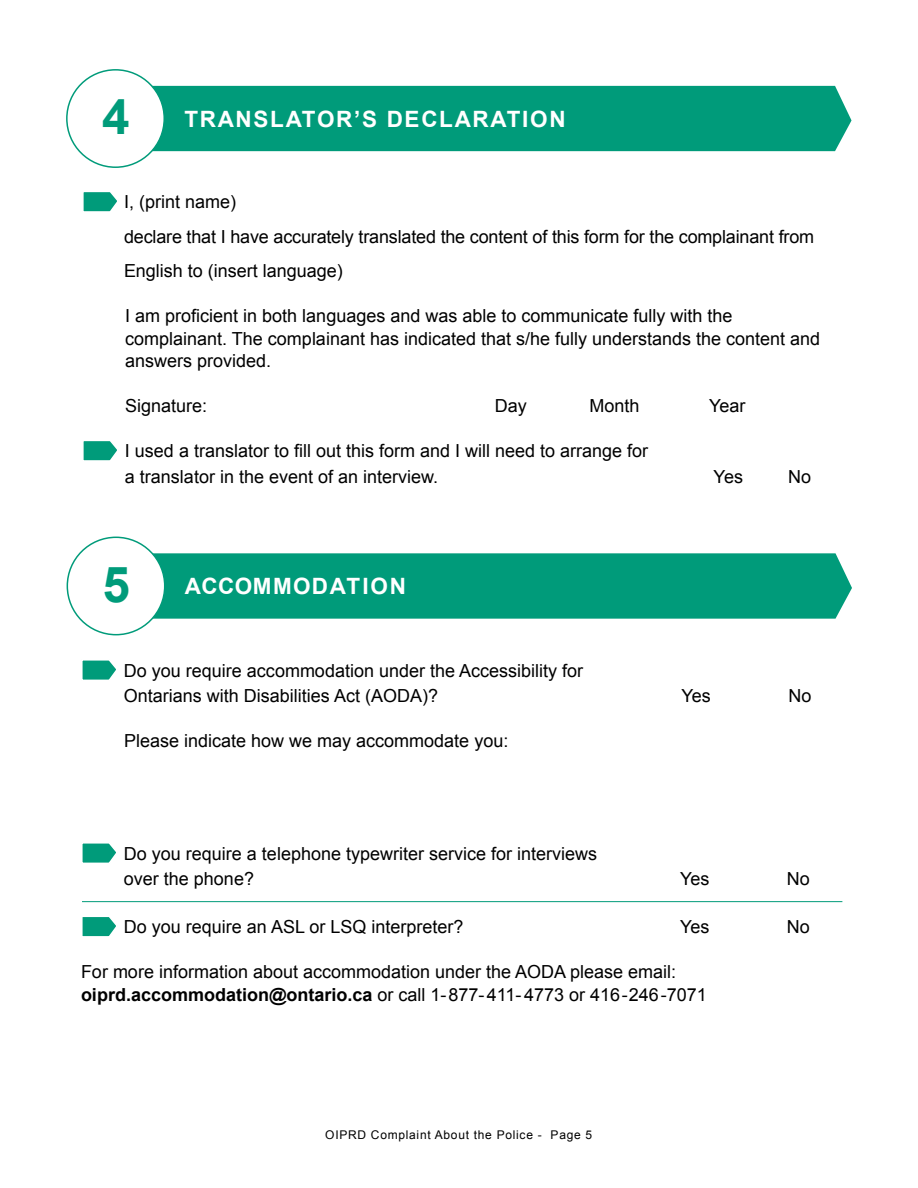
<style>
.page{position:relative;width:918px;height:1188px;background:#fff}
.page>*{position:absolute;margin:0;border:0;box-sizing:border-box;transform-origin:0 0}
.t1{font:700 49.5px "Arial";color:#009b7a}
.t2{font:700 22.5px "Arial";letter-spacing:.075em;color:#fff}
.t3{font:700 22.5px "Arial";letter-spacing:.05em;color:#fff}
.t4{font:18px/22.5px "Arial";color:#000}
.t5{font:12px "Arial";letter-spacing:.06em;color:#000}
.s1{font-weight:700}
</style>
<div class="page">
<svg style="left:83px;top:192px;width:34px;height:20px"></svg>
<svg style="left:83px;top:441px;width:34px;height:20px"></svg>
<div style="left:152px;top:86px;width:700px;height:65px;background:#009b7a"></div>
<div style="left:67px;top:70px;width:97px;height:97px;background:#fff;border-radius:50%"></div>
<div style="left:66px;top:69px;width:99px;height:99px;border:2px solid #009b7a;border-radius:50%"></div>
<svg style="left:82px;top:660px;width:34px;height:20px"></svg>
<svg style="left:82px;top:843px;width:34px;height:20px"></svg>
<svg style="left:82px;top:917px;width:34px;height:20px"></svg>
<div style="left:153px;top:553px;width:699px;height:66px;background:#009b7a"></div>
<div style="left:67px;top:537px;width:98px;height:98px;background:#fff;border-radius:50%"></div>
<div style="left:67px;top:537px;width:98px;height:98px;border:2px solid #009b7a;border-radius:50%"></div>
<hr style="left:82px;top:901px;width:760px;height:1px;background:#009b7a">
<p class="t1" style="left:102px;top:84px;width:29px">4</p>
<p class="t2" style="left:184px;top:104px;width:383px">TRANSLATOR’S DECLARATION</p>
<p class="t4" style="left:124px;top:185px;width:692px;line-height:34.5px">I, (print name)<br>declare that I have accurately translated the content of this form for the complainant from<br>English to (insert language)</p>
<p class="t4" style="left:125px;top:305px;width:697px">I am proficient in both languages and was able to communicate fully with the complainant. The complainant has indicated that s/he fully understands the content and answers provided.</p>
<p class="t4" style="left:125px;top:395px;width:84px">Signature:</p>
<p class="t4" style="left:125px;top:439px;width:525px;line-height:25.5px">I used a translator to fill out this form and I will need to arrange for a translator in the event of an interview.</p>
<p class="t4" style="left:495px;top:394px;width:34px">Day</p>
<p class="t4" style="left:589px;top:394px;width:52px">Month</p>
<p class="t4" style="left:709px;top:394px;width:38px">Year</p>
<p class="t4" style="left:714px;top:466px;width:31px">Yes</p>
<p class="t4" style="left:788px;top:466px;width:25px">No</p>
<p class="t1" style="left:103px;top:551px;width:29px">5</p>
<p class="t3" style="left:185px;top:571px;width:223px">ACCOMMODATION</p>
<p class="t4" style="left:124px;top:658px;width:461px;line-height:25.5px">Do you require accommodation under the Accessibility for<br>Ontarians with Disabilities Act (AODA)?</p>
<p class="t4" style="left:124px;top:730px;width:386px">Please indicate how we may accommodate you:</p>
<p class="t4" style="left:124px;top:841px;width:475px;line-height:25.5px">Do you require a telephone typewriter service for interviews over the phone?</p>
<p class="t4" style="left:682px;top:685px;width:31px">Yes</p>
<p class="t4" style="left:788px;top:685px;width:25px">No</p>
<p class="t4" style="left:680px;top:868px;width:31px">Yes</p>
<p class="t4" style="left:787px;top:868px;width:25px">No</p>
<p class="t4" style="left:124px;top:916px;width:341px">Do you require an ASL or LSQ interpreter?</p>
<p class="t4" style="left:680px;top:916px;width:31px">Yes</p>
<p class="t4" style="left:787px;top:916px;width:25px">No</p>
<p class="t4" style="left:81px;top:961px;width:627px">For more information about accommodation under the AODA please email: <span class="s1">oiprd.accommodation@ontario.ca</span> or call 1-877-411- 4773 or 416-246-7071</p>
<p class="t5" style="left:325px;top:1127px;width:268px">OIPRD Complaint About the Police - Page 5</p>
</div>
